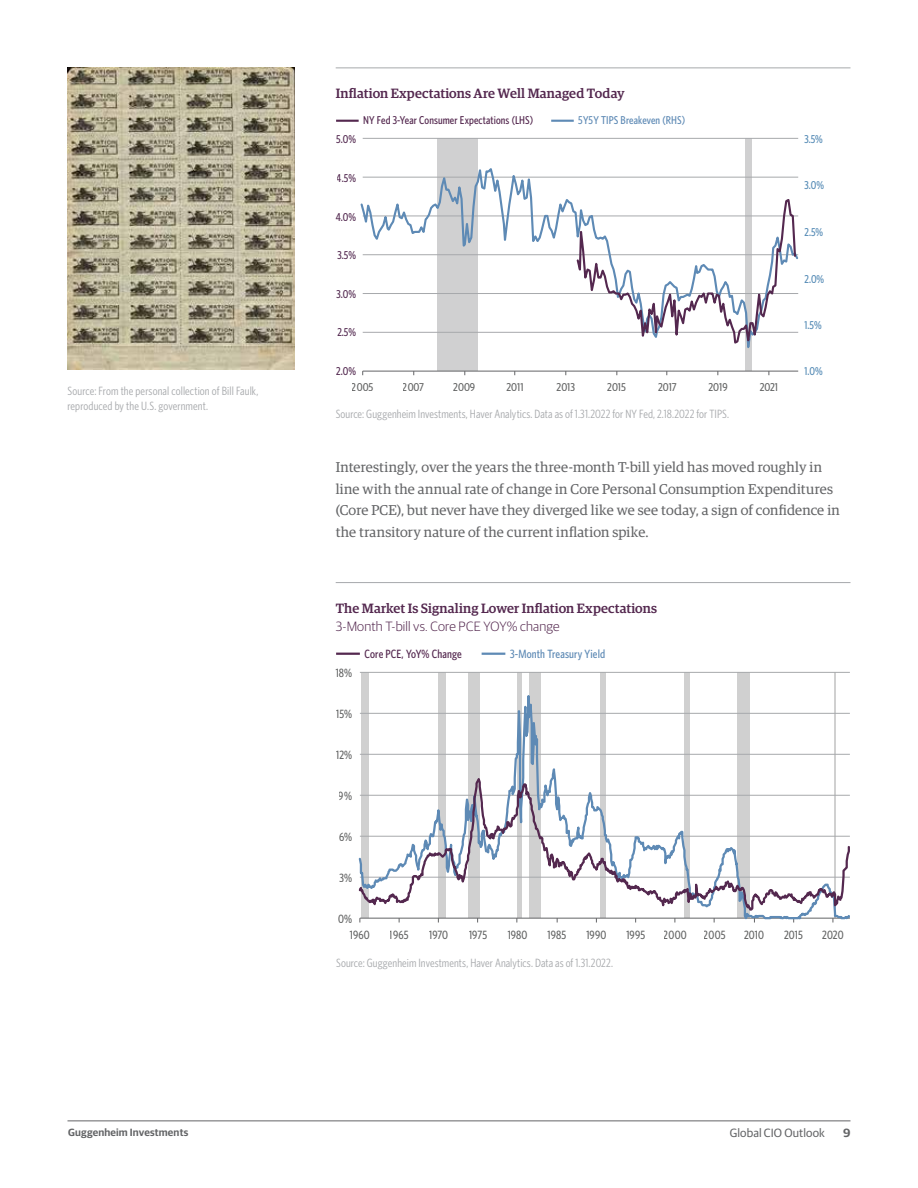
<style>
.page{position:relative;width:918px;height:1188px;background:#fff}
.page>*{position:absolute;margin:0;border:0;box-sizing:border-box;transform-origin:0 0}
.t1{font:14.25px/21.8px "Guardian Egyp";letter-spacing:.015em;color:#636466}
.t2{font:500 13.5px "Guardian Egyp";letter-spacing:.01em;color:#54284f}
.t3{font:300 13.5px "Guardian Sans";letter-spacing:.01em;color:#54284f}
.t4{font:12px/14.4px "Whitney Condensed";letter-spacing:.01em;color:#a7a9ac}
.t5{font:500 12px "Whitney Condensed";letter-spacing:.01em;color:#646565}
.t6{font:500 12px "Whitney Condensed";letter-spacing:.01em;color:#5e8ab5}
.t7{font:500 12px "Whitney Condensed";letter-spacing:.01em;color:#54284f}
.t8{font:12px "Guardian Sans";letter-spacing:.01em;color:#636466}
.t9{font:600 12px "Guardian Sans";color:#636466}
.t10{font:500 11.4px "Whitney Condensed";letter-spacing:.01em;color:#54284f}
.t11{font:500 11.4px "Whitney Condensed";color:#646565;scale:1.06 1}
.t12{font:500 11.4px "Whitney Condensed";color:#532950}
.t13{font:500 11.4px "Whitney Condensed";color:#548ab5}
.t14{font:500 11.4px "Whitney Condensed";letter-spacing:.01em;color:#5e8ab5}
.t15{font:600 10.5px "Guardian Sans";letter-spacing:.015em;color:#636466}
</style>
<div class="page">
<hr style="left:67px;top:1120px;width:783px;height:1px;background:#636466">
<hr style="left:336px;top:653px;width:24px;height:2px;background:#54284f">
<svg style="left:357px;top:652px;width:493px;height:113px"></svg>
<svg style="left:358px;top:765px;width:492px;height:158px"></svg>
<hr style="left:336px;top:582px;width:515px;height:1px;background:#a7a9ac">
<hr style="left:336px;top:120px;width:23px;height:2px;background:#54284f">
<hr style="left:551px;top:120px;width:23px;height:2px;background:#5e8ab5">
<div style="left:437px;top:138px;width:40px;height:233px;background:#d0d0d1"></div>
<div style="left:746px;top:138px;width:6px;height:233px;background:#d0d0d1"></div>
<hr style="left:363px;top:138px;width:435px;height:1px;background:#a7a9ac">
<hr style="left:363px;top:371px;width:435px;height:1px;background:#636466">
<svg style="left:360px;top:157px;width:439px;height:212px"></svg>
<svg style="left:575px;top:197px;width:222px;height:165px"></svg>
<hr style="left:336px;top:68px;width:515px;height:1px;background:#a7a9ac">
<img style="left:68px;top:68px;width:226px;height:302px">
<p class="t2" style="left:336px;top:84px;width:291px">Inflation Expectations Are Well Managed Today</p>
<p class="t4" style="left:68px;top:384px;width:192px">Source: From the personal collection of Bill Faulk, reproduced by the U.S. government.</p>
<p class="t12" style="left:336px;top:133px;width:21px">5.0%</p>
<p class="t10" style="left:363px;top:113px;width:171px">NY Fed 3-Year Consumer Expectations (LHS)</p>
<p class="t14" style="left:578px;top:113px;width:108px">5Y5Y TIPS Breakeven (RHS)</p>
<p class="t12" style="left:337px;top:171px;width:21px">4.5%</p>
<p class="t12" style="left:336px;top:210px;width:22px">4.0%</p>
<p class="t12" style="left:338px;top:248px;width:20px">3.5%</p>
<p class="t12" style="left:337px;top:287px;width:21px">3.0%</p>
<p class="t12" style="left:337px;top:326px;width:20px">2.5%</p>
<p class="t12" style="left:336px;top:364px;width:21px">2.0%</p>
<p class="t11" style="left:352px;top:380px;width:22px">2005</p>
<p class="t11" style="left:403px;top:380px;width:21px">2007</p>
<p class="t11" style="left:453px;top:380px;width:22px">2009</p>
<p class="t11" style="left:507px;top:380px;width:18px">2011</p>
<p class="t11" style="left:557px;top:380px;width:19px">2013</p>
<p class="t11" style="left:607px;top:380px;width:19px">2015</p>
<p class="t11" style="left:658px;top:380px;width:19px">2017</p>
<p class="t11" style="left:709px;top:380px;width:20px">2019</p>
<p class="t11" style="left:760px;top:380px;width:19px">2021</p>
<p class="t4" style="left:336px;top:406px;width:395px">Source: Guggenheim Investments, Haver Analytics. Data as of 1.31.2022 for NY Fed, 2.18.2022 for TIPS.</p>
<p class="t13" style="left:805px;top:133px;width:20px">3.5%</p>
<p class="t13" style="left:805px;top:178px;width:21px">3.0%</p>
<p class="t13" style="left:805px;top:225px;width:20px">2.5%</p>
<p class="t13" style="left:805px;top:272px;width:21px">2.0%</p>
<p class="t13" style="left:805px;top:318px;width:19px">1.5%</p>
<p class="t13" style="left:805px;top:364px;width:20px">1.0%</p>
<p class="t1" style="left:336px;top:455px;width:506px">Interestingly, over the years the three-month T-bill yield has moved roughly in line with the annual rate of change in Core Personal Consumption Expenditures (Core PCE), but never have they diverged like we see today, a sign of confidence in the transitory nature of the current inflation spike.</p>
<p class="t2" style="left:336px;top:599px;width:323px">The Market Is Signaling Lower Inflation Expectations</p>
<p class="t3" style="left:336px;top:617px;width:225px">3-Month T-bill vs. Core PCE YOY% change</p>
<p class="t5" style="left:336px;top:666px;width:18px">18%</p>
<p class="t5" style="left:336px;top:707px;width:18px">15%</p>
<p class="t5" style="left:336px;top:747px;width:18px">12%</p>
<p class="t5" style="left:339px;top:788px;width:15px">9%</p>
<p class="t5" style="left:339px;top:829px;width:15px">6%</p>
<p class="t5" style="left:340px;top:870px;width:14px">3%</p>
<p class="t5" style="left:338px;top:911px;width:16px">0%</p>
<p class="t7" style="left:365px;top:646px;width:99px">Core PCE, YoY% Change</p>
<p class="t6" style="left:510px;top:646px;width:97px">3-Month Treasury Yield</p>
<p class="t5" style="left:350px;top:927px;width:21px">1960</p>
<p class="t5" style="left:390px;top:927px;width:20px">1965</p>
<p class="t5" style="left:429px;top:927px;width:21px">1970</p>
<p class="t5" style="left:469px;top:927px;width:19px">1975</p>
<p class="t5" style="left:508px;top:927px;width:21px">1980</p>
<p class="t5" style="left:548px;top:927px;width:20px">1985</p>
<p class="t5" style="left:586px;top:927px;width:21px">1990</p>
<p class="t5" style="left:626px;top:927px;width:20px">1995</p>
<p class="t5" style="left:664px;top:927px;width:25px">2000</p>
<p class="t5" style="left:704px;top:927px;width:23px">2005</p>
<p class="t5" style="left:744px;top:927px;width:22px">2010</p>
<p class="t5" style="left:784px;top:927px;width:20px">2015</p>
<p class="t5" style="left:822px;top:927px;width:23px">2020</p>
<p class="t4" style="left:336px;top:955px;width:278px">Source: Guggenheim Investments, Haver Analytics. Data as of 1.31.2022.</p>
<p class="t15" style="left:68px;top:1125px;width:122px">Guggenheim Investments</p>
<p class="t8" style="left:730px;top:1125px;width:97px">Global CIO Outlook</p>
<p class="t9" style="left:843px;top:1124px;width:9px">9</p>
</div>
